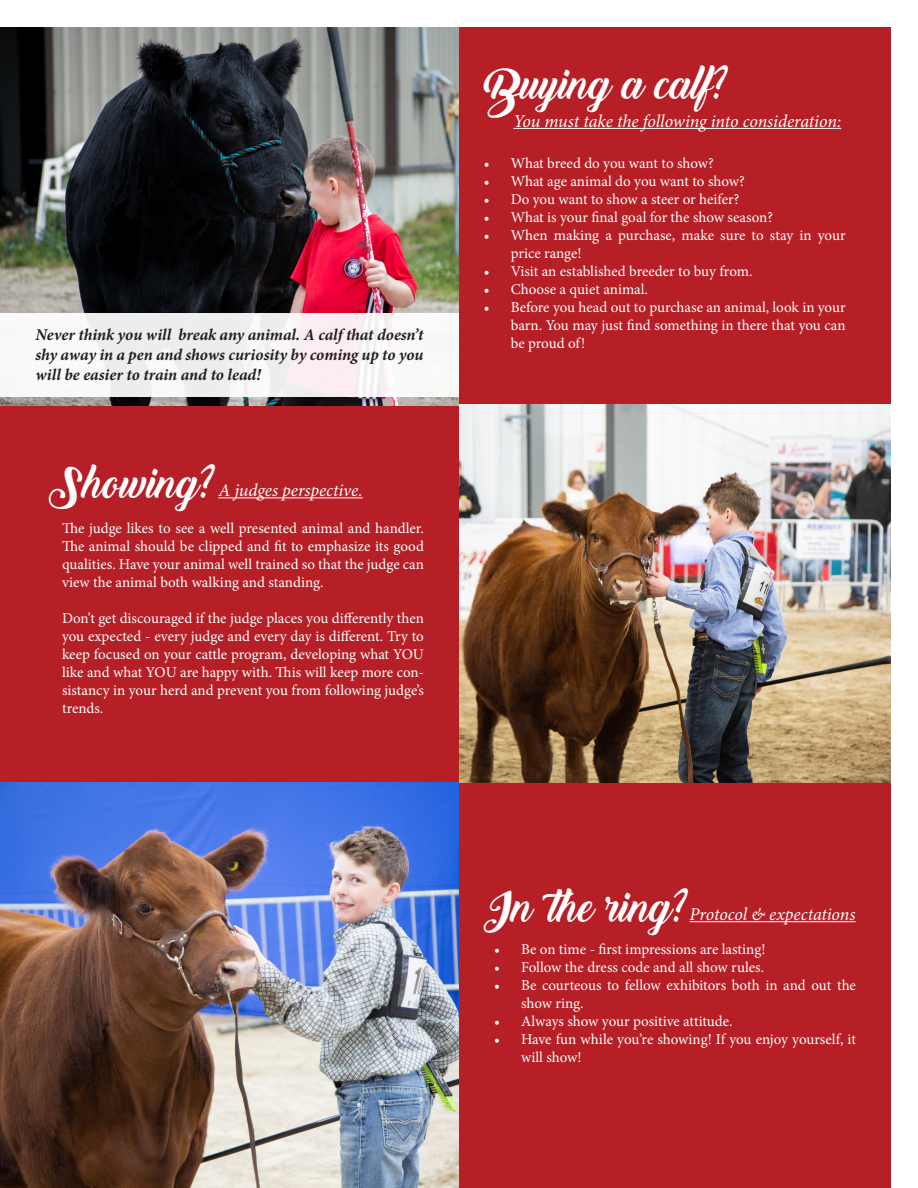
<style>
.page{position:relative;width:918px;height:1188px;background:#fff}
.page>*{position:absolute;margin:0;border:0;box-sizing:border-box;transform-origin:0 0}
.t1{font:41.55px "Backto Black Demo";color:#fff}
.t2{font:italic 18px "Minion Pro";letter-spacing:-.01em;color:#fff}
.t3{font:italic 700 16.5px/19.8px "Minion Pro";letter-spacing:-.005em;color:#231f20;text-align:justify}
.t4{font:15px/18px "Minion Pro";letter-spacing:-.005em;color:#fff}
</style>
<div class="page">
<div style="left:459px;top:27px;width:432px;height:378px;background:#b61f26"></div>
<hr style="left:513px;top:128px;width:328px;height:1px;background:#fff">
<div style="left:0;top:405px;width:459px;height:378px;background:#b61f26"></div>
<div style="left:459px;top:783px;width:432px;height:405px;background:#b61f26"></div>
<img style="left:0;top:27px;width:459px;height:379px">
<div style="left:0;top:313px;width:459px;height:83px;background:#f9f3f4"></div>
<hr style="left:218px;top:497px;width:145px;height:1px;background:#fff">
<img style="left:459px;top:404px;width:432px;height:379px">
<hr style="left:690px;top:921px;width:166px;height:1px;background:#fff">
<img style="left:0;top:782px;width:459px;height:406px">
<p class="t3" style="left:35px;top:324px;width:390px">Never think you will break any animal. A calf that doesn’t shy away in a pen and shows curiosity by coming up to you will be easier to train and to lead!</p>
<p class="t1" style="left:49px;top:460px;width:171px">Showing?</p>
<p class="t2" style="left:218px;top:478px;width:146px">A judges perspective.</p>
<p class="t4" style="left:62px;top:519px;width:364px;text-align:justify">The judge likes to see a well presented animal and handler.<br>The animal should be clipped and fit to emphasize its good qualities. Have your animal well trained so that the judge can view the animal both walking and standing.</p>
<p class="t4" style="left:62px;top:609px;width:364px;text-align:justify">Don’t get discouraged if the judge places you differently then you expected - every judge and every day is different. Try to keep focused on your cattle program, developing what YOU like and what YOU are happy with. This will keep more con&shy;sistancy in your herd and prevent you from following judge’s trends.</p>
<p class="t1" style="left:484px;top:61px;width:250px">Buying a calf?</p>
<p class="t2" style="left:513px;top:109px;width:329px">You must take the following into consideration:</p>
<p class="t4" style="left:484px;top:154px;width:232px">• What breed do you want to show?</p>
<p class="t4" style="left:484px;top:172px;width:263px">• What age animal do you want to show?</p>
<p class="t4" style="left:484px;top:190px;width:257px">• Do you want to show a steer or heifer?</p>
<p class="t4" style="left:484px;top:208px;width:291px">• What is your final goal for the show season?</p>
<p class="t4" style="left:511px;top:226px;width:336px;text-indent:-27px">• When making a purchase, make sure to stay in your price range!</p>
<p class="t4" style="left:484px;top:262px;width:270px">• Visit an established breeder to buy from.</p>
<p class="t4" style="left:484px;top:280px;width:166px">• Choose a quiet animal.</p>
<p class="t4" style="left:511px;top:298px;width:336px;text-align:justify;text-indent:-27px">• Before you head out to purchase an animal, look in your barn. You may just find something in there that you can be proud of!</p>
<p class="t1" style="left:484px;top:883px;width:209px">In the ring?</p>
<p class="t2" style="left:690px;top:902px;width:167px">Protocol &amp; expectations</p>
<p class="t4" style="left:494px;top:940px;width:273px">• Be on time - first impressions are lasting!</p>
<p class="t4" style="left:494px;top:958px;width:272px">• Follow the dress code and all show rules.</p>
<p class="t4" style="left:521px;top:976px;width:336px;text-indent:-27px">• Be courteous to fellow exhibitors both in and out the show ring.</p>
<p class="t4" style="left:494px;top:1012px;width:240px">• Always show your positive attitude.</p>
<p class="t4" style="left:521px;top:1030px;width:336px;text-indent:-27px">• Have fun while you’re showing! If you enjoy yourself, it will show!</p>
</div>
